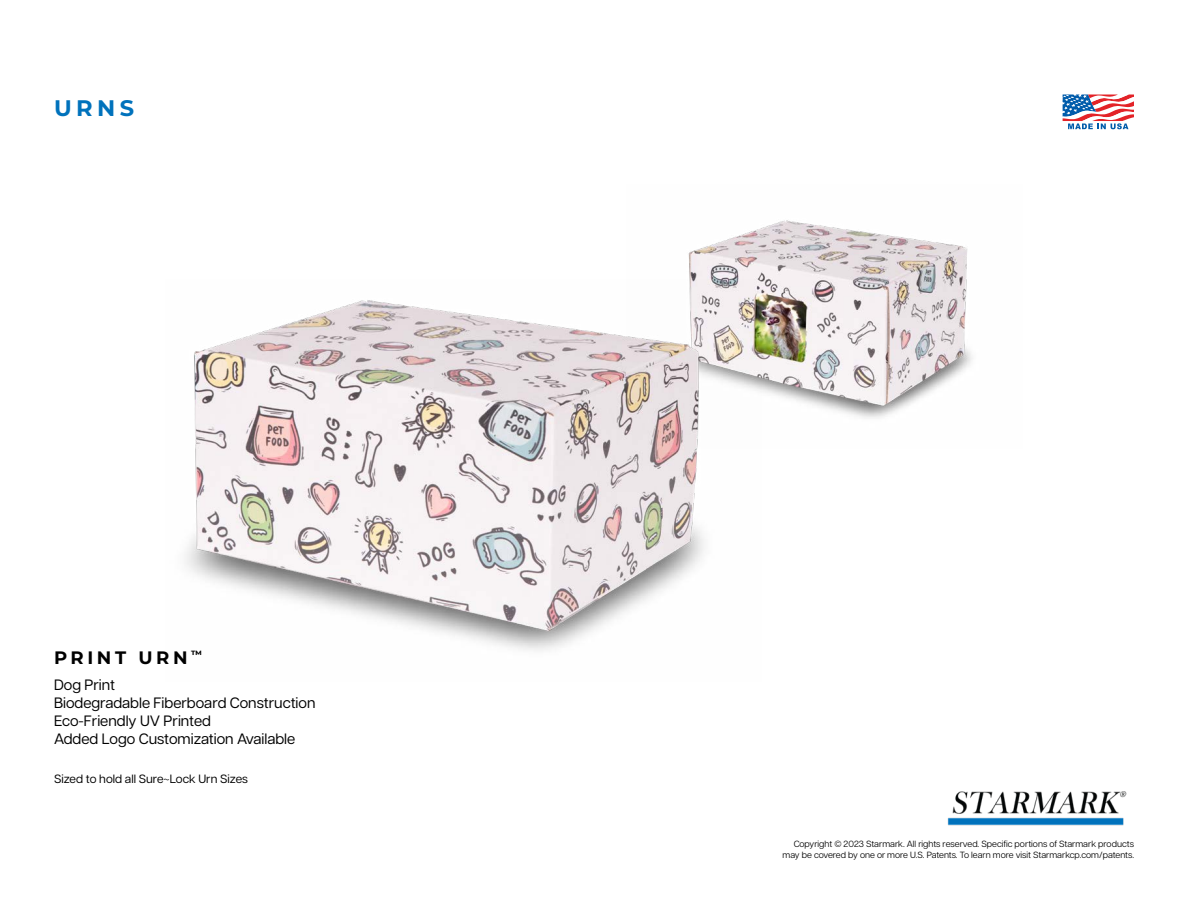
<style>
.page{position:relative;width:1188px;height:918px;background:#fff}
.page>*{position:absolute;margin:0;border:0;box-sizing:border-box;transform-origin:0 0}
.t1{font:700 22.5px "Montserrat";color:#0072bc}
.t2{font:700 18px "Montserrat";letter-spacing:.2em;color:#000}
.t3{font:15px/18px "Articulat CF";color:#000}
.t4{font:12px "Articulat CF";color:#000}
.t5{font:9px/10.8px "Articulat CF";color:#000;text-align:right}
</style>
<div class="page">
<img style="left:947px;top:791px;width:180px;height:35px">
<img style="left:688px;top:220px;width:285px;height:198px">
<img style="left:185px;top:280px;width:576px;height:371px">
<svg style="left:1063px;top:94px;width:71px;height:35px"></svg>
<h1 class="t1" style="left:54px;top:92px;width:82px">URNS</h1>
<h2 class="t2" style="left:54px;top:645px;width:150px">PRINT URN <sup>™</sup></h2>
<h3 class="t3" style="left:54px;top:675px;width:263px">Dog Print<br>Biodegradable Fiberboard Construction<br>Eco-Friendly UV Printed<br>Added Logo Customization Available</h3>
<h3 class="t4" style="left:54px;top:770px;width:196px">Sized to hold all Sure~Lock Urn Sizes</h3>
<p class="t5" style="left:783px;top:838px;width:353px">Copyright © 2023 Starmark. All rights reserved. Specific portions of Starmark products may be covered by one or more U.S. Patents. To learn more visit Starmarkcp.com/patents.</p>
</div>
